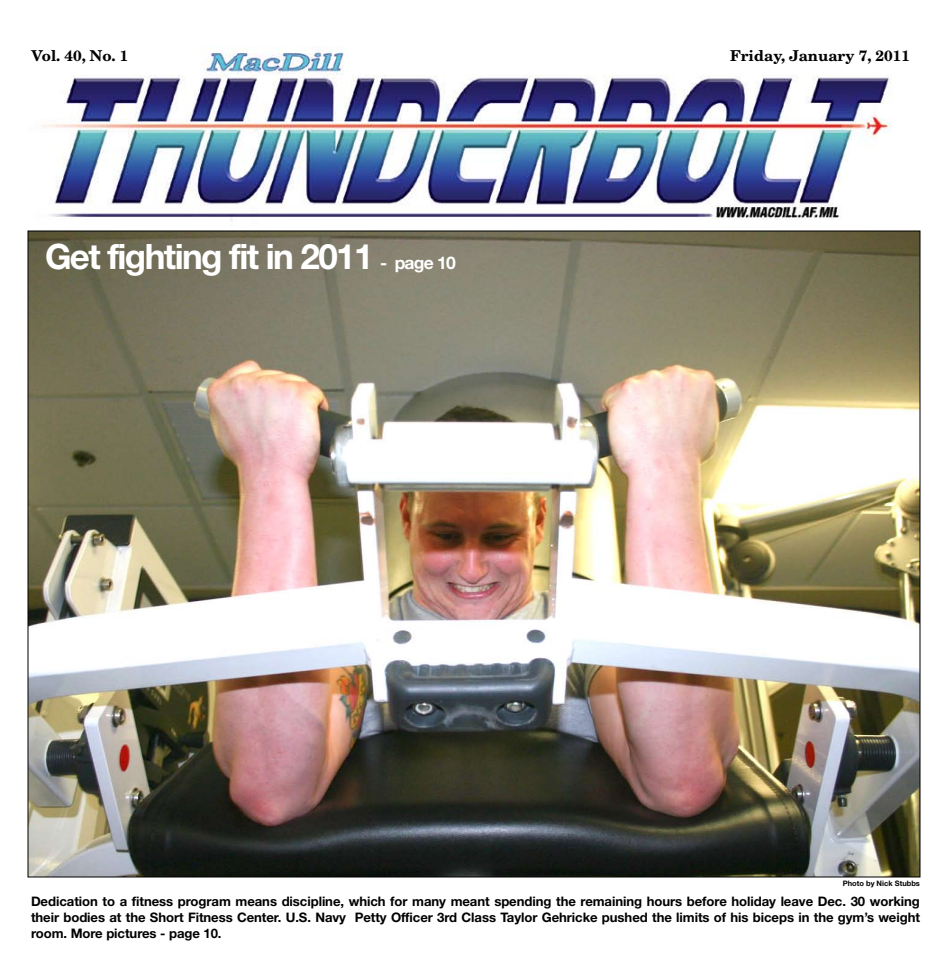
<style>
.page{position:relative;width:950px;height:980px;background:#fff}
.page>*{position:absolute;margin:0;border:0;box-sizing:border-box;transform-origin:0 0}
.t1{font:700 35px "Helvetica Neue";letter-spacing:-.045em;color:#fff}
.t2{font:700 15px "New Century Schlbk";color:#000}
.t3{font:700 13.12px/15.9px "Helvetica Neue";letter-spacing:-.005em;color:#000;text-align:justify}
.t4{font:700 7.5px "Helvetica Neue";color:#000}
.s1{font-size:17.5px}
</style>
<div class="page">
<img style="left:41px;top:46px;width:851px;height:175px">
<img style="left:30px;top:233px;width:888px;height:642px">
<p class="t2" style="left:32px;top:47px;width:98px">Vol. 40, No. 1</p>
<p class="t2" style="left:730px;top:46px;width:181px">Friday, January 7, 2011</p>
<h1 class="t1" style="left:45px;top:234px;width:412px">Get fighting fit in 2011 <span class="s1">- page 10</span></h1>
<p class="t4" style="left:843px;top:879px;width:79px">Photo by Nick Stubbs</p>
<p class="t3" style="left:31px;top:893px;width:891px">Dedication to a fitness program means discipline, which for many meant spending the remaining hours before holiday leave Dec. 30 working their bodies at the Short Fitness Center. U.S. Navy Petty Officer 3rd Class Taylor Gehricke pushed the limits of his biceps in the gym’s weight room. More pictures - page 10.</p>
</div>
